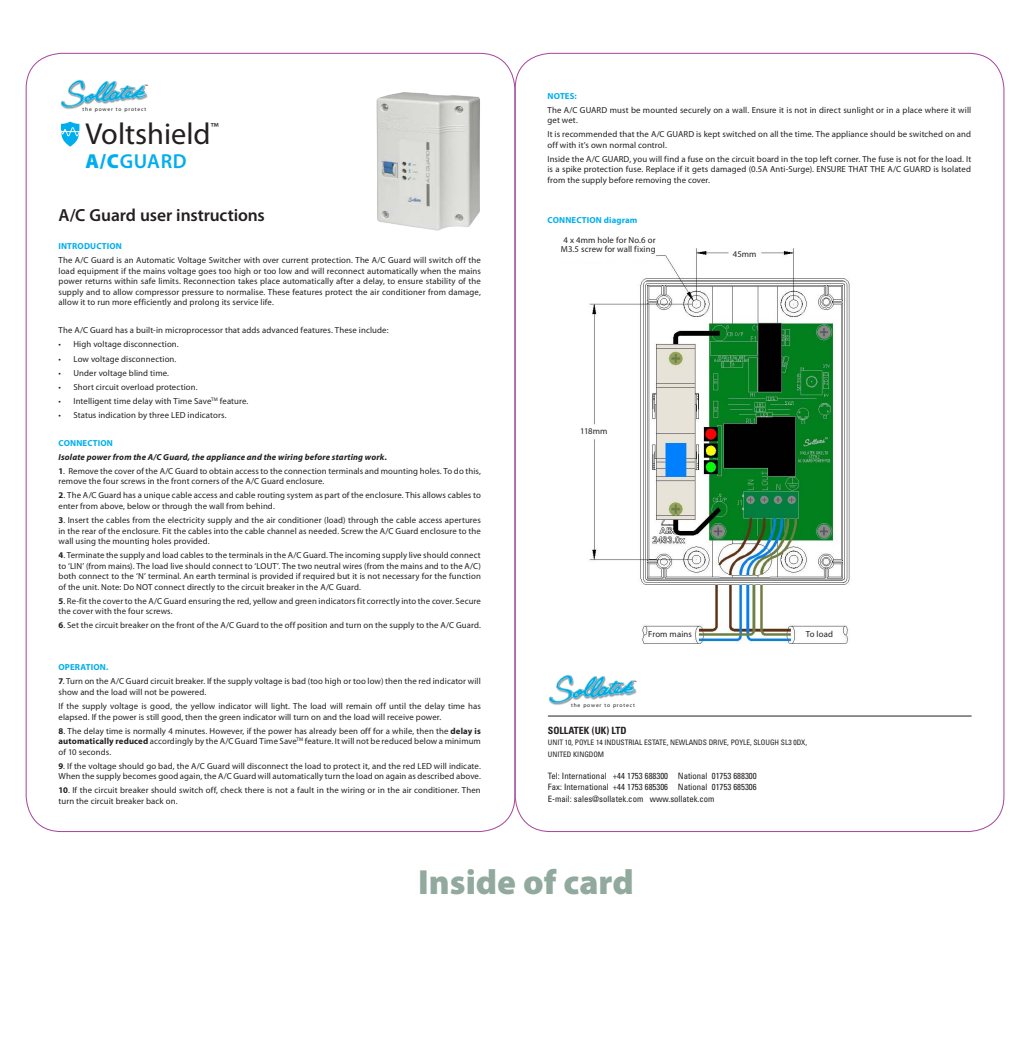
<style>
.page{position:relative;width:1010px;height:1053px;background:#fff}
.page>*{position:absolute;margin:0;border:0;box-sizing:border-box;transform-origin:0 0}
.t1{font:900 35px "Myriad Pro";color:#91aa9d}
.t2{font:30.38px "Myriad Pro";color:#231f20}
.t3{font:600 20.25px "Myriad Pro";letter-spacing:.03em;color:#00aeef}
.t4{font:600 17.5px "Myriad Pro";letter-spacing:-.005em;color:#231f20}
.t5{font:13.25px "Myriad Pro";color:#231f20}
.t6{font:700 condensed 10px "Univers";color:#231f20}
.t7{font:8.75px/10.5px "Myriad Pro";letter-spacing:.01em;color:#231f20}
.t8{font:condensed 8.75px "Univers";color:#231f20}
.t9{font:italic 700 8.75px "Myriad Pro";letter-spacing:.02em;color:#231f20}
.t10{font:700 8.75px "Myriad Pro";letter-spacing:.015em;color:#00aeef}
.t11{font:condensed 7.5px/11.2px "Univers";letter-spacing:-.005em;color:#231f20}
.t12{font:5.5px "Myriad Pro";letter-spacing:.15em;color:#231f20}
.t13{font:4.88px "Myriad Pro";color:#231f20}
.s1{font-weight:900}
.s2{font-weight:700}
</style>
<div class="page">
<hr style="left:548px;top:715px;width:423px;height:1px;background:#231f20">
<img style="left:376px;top:92px;width:104px;height:139px">
<svg style="left:61px;top:122px;width:18px;height:25px"></svg>
<img style="left:60px;top:79px;width:88px;height:30px">
<img style="left:548px;top:675px;width:89px;height:30px">
<img style="left:589px;top:248px;width:261px;height:396px">
<p class="t13" style="left:145px;top:84px;width:5px">™</p>
<p class="t12" style="left:82px;top:106px;width:65px">the power to protect</p>
<p class="t2" style="left:85px;top:115px;width:127px">Voltshield</p>
<p class="t3" style="left:85px;top:148px;width:103px"><span class="s1">A/C</span>GUARD</p>
<p class="t5" style="left:211px;top:119px;width:10px">™</p>
<p class="t4" style="left:58px;top:204px;width:208px">A/C Guard user instructions</p>
<p class="t10" style="left:58px;top:240px;width:65px">INTRODUCTION</p>
<p class="t7" style="left:58px;top:255px;width:424px;text-align:justify">The A/C Guard is an Automatic Voltage Switcher with over current protection. The A/C Guard will switch off the load equipment if the mains voltage goes too high or too low and will reconnect automatically when the mains power returns within safe limits. Reconnection takes place automatically after a delay, to ensure stability of the supply and to allow compressor pressure to normalise. These features protect the air conditioner from damage, allow it to run more efficiently and prolong its service life.</p>
<p class="t7" style="left:58px;top:325px;width:331px">The A/C Guard has a built-in microprocessor that adds advanced features. These include:</p>
<p class="t7" style="left:58px;top:339px;width:122px">• High voltage disconnection.</p>
<p class="t7" style="left:58px;top:353px;width:119px">• Low voltage disconnection.</p>
<p class="t7" style="left:58px;top:367px;width:112px">• Under voltage blind time.</p>
<p class="t7" style="left:58px;top:381px;width:141px">• Short circuit overload protection.</p>
<p class="t7" style="left:58px;top:395px;width:191px">• Intelligent time delay with Time Save<sup>TM</sup> feature.</p>
<p class="t7" style="left:58px;top:409px;width:170px">• Status indication by three LED indicators.</p>
<p class="t10" style="left:58px;top:437px;width:56px">CONNECTION</p>
<p class="t9" style="left:58px;top:451px;width:330px">Isolate power from the A/C Guard, the appliance and the wiring before starting work.</p>
<p class="t7" style="left:58px;top:465px;width:424px"><span class="s2">1</span>. Remove the cover of the A/C Guard to obtain access to the connection terminals and mounting holes. To do this, remove the four screws in the front corners of the A/C Guard enclosure.</p>
<p class="t7" style="left:58px;top:490px;width:424px"><span class="s2">2</span>. The A/C Guard has a unique cable access and cable routing system as part of the enclosure. This allows cables to enter from above, below or through the wall from behind.</p>
<p class="t7" style="left:58px;top:514px;width:424px;text-align:justify"><span class="s2">3</span>. Insert the cables from the electricity supply and the air conditioner (load) through the cable access apertures in the rear of the enclosure. Fit the cables into the cable channel as needed. Screw the A/C Guard enclosure to the wall using the mounting holes provided.</p>
<p class="t7" style="left:58px;top:549px;width:424px;text-align:justify"><span class="s2">4</span>. Terminate the supply and load cables to the terminals in the A/C Guard. The incoming supply live should connect to ‘LIN’ (from mains). The load live should connect to ‘LOUT’. The two neutral wires (from the mains and to the A/C) both connect to the ‘N’ terminal. An earth terminal is provided if required but it is not necessary for the function of the unit. Note: Do NOT connect directly to the circuit breaker in the A/C Guard.</p>
<p class="t7" style="left:58px;top:595px;width:424px"><span class="s2">5</span>. Re-fit the cover to the A/C Guard ensuring the red, yellow and green indicators fit correctly into the cover. Secure the cover with the four screws.</p>
<p class="t7" style="left:58px;top:620px;width:424px"><span class="s2">6</span>. Set the circuit breaker on the front of the A/C Guard to the off position and turn on the supply to the A/C Guard.</p>
<p class="t10" style="left:58px;top:661px;width:51px">OPERATION.</p>
<p class="t7" style="left:58px;top:676px;width:424px"><span class="s2">7</span>. Turn on the A/C Guard circuit breaker. If the supply voltage is bad (too high or too low) then the red indicator will show and the load will not be powered.</p>
<p class="t7" style="left:58px;top:700px;width:424px">If the supply voltage is good, the yellow indicator will light. The load will remain off until the delay time has elapsed. If the power is still good, then the green indicator will turn on and the load will receive power.</p>
<p class="t7" style="left:58px;top:725px;width:424px;text-align:justify"><span class="s2">8</span>. The delay time is normally 4 minutes. However, if the power has already been off for a while, then the <span class="s2">delay is automatically reduced</span> accordingly by the A/C Guard Time Save<sup>TM</sup> feature. It will not be reduced below a minimum of 10 seconds.</p>
<p class="t7" style="left:58px;top:760px;width:424px"><span class="s2">9</span>. If the voltage should go bad, the A/C Guard will disconnect the load to protect it, and the red LED will indicate.<br>When the supply becomes good again, the A/C Guard will automatically turn the load on again as described above.</p>
<p class="t7" style="left:58px;top:784px;width:424px"><span class="s2">10</span>. If the circuit breaker should switch off, check there is not a fault in the wiring or in the air conditioner. Then turn the circuit breaker back on.</p>
<p class="t10" style="left:547px;top:90px;width:31px">NOTES:</p>
<p class="t7" style="left:547px;top:104px;width:425px">The A/C GUARD must be mounted securely on a wall. Ensure it is not in direct sunlight or in a place where it will get wet.</p>
<p class="t7" style="left:547px;top:129px;width:425px">It is recommended that the A/C GUARD is kept switched on all the time. The appliance should be switched on and off with it’s own normal control.</p>
<p class="t7" style="left:547px;top:153px;width:425px;text-align:justify">Inside the A/C GUARD, you will find a fuse on the circuit board in the top left corner. The fuse is not for the load. It is a spike protection fuse. Replace if it gets damaged (0.5A Anti-Surge). ENSURE THAT THE A/C GUARD is Isolated from the supply before removing the cover.</p>
<p class="t10" style="left:547px;top:214px;width:92px">CONNECTION diagram</p>
<p class="t7" style="left:561px;top:235px;width:96px;line-height:8.8px;text-align:center">4 x 4mm hole for No.6 or<br>M3.5 screw for wall fixing</p>
<p class="t7" style="left:580px;top:425px;width:29px">118mm</p>
<p class="t7" style="left:733px;top:248px;width:25px">45mm</p>
<p class="t7" style="left:648px;top:628px;width:45px">From mains</p>
<p class="t7" style="left:806px;top:628px;width:29px">To load</p>
<p class="t13" style="left:633px;top:679px;width:5px">™</p>
<p class="t12" style="left:571px;top:701px;width:65px">the power to protect</p>
<p class="t6" style="left:548px;top:724px;width:80px">SOLLATEK (UK) LTD</p>
<p class="t11" style="left:548px;top:736px;width:261px">UNIT 10, POYLE 14 INDUSTRIAL ESTATE, NEWLANDS DRIVE, POYLE, SLOUGH SL3 0DX,<br>UNITED KINGDOM</p>
<p class="t8" style="left:548px;top:770px;width:210px">Tel: International +44 1753 688300 National 01753 688300</p>
<p class="t8" style="left:548px;top:781px;width:210px">Fax: International +44 1753 685306 National 01753 685306</p>
<p class="t8" style="left:548px;top:792px;width:168px">E-mail: sales@sollatek.com www.sollatek.com</p>
<p class="t1" style="left:418px;top:859px;width:217px">Inside of card</p>
</div>
